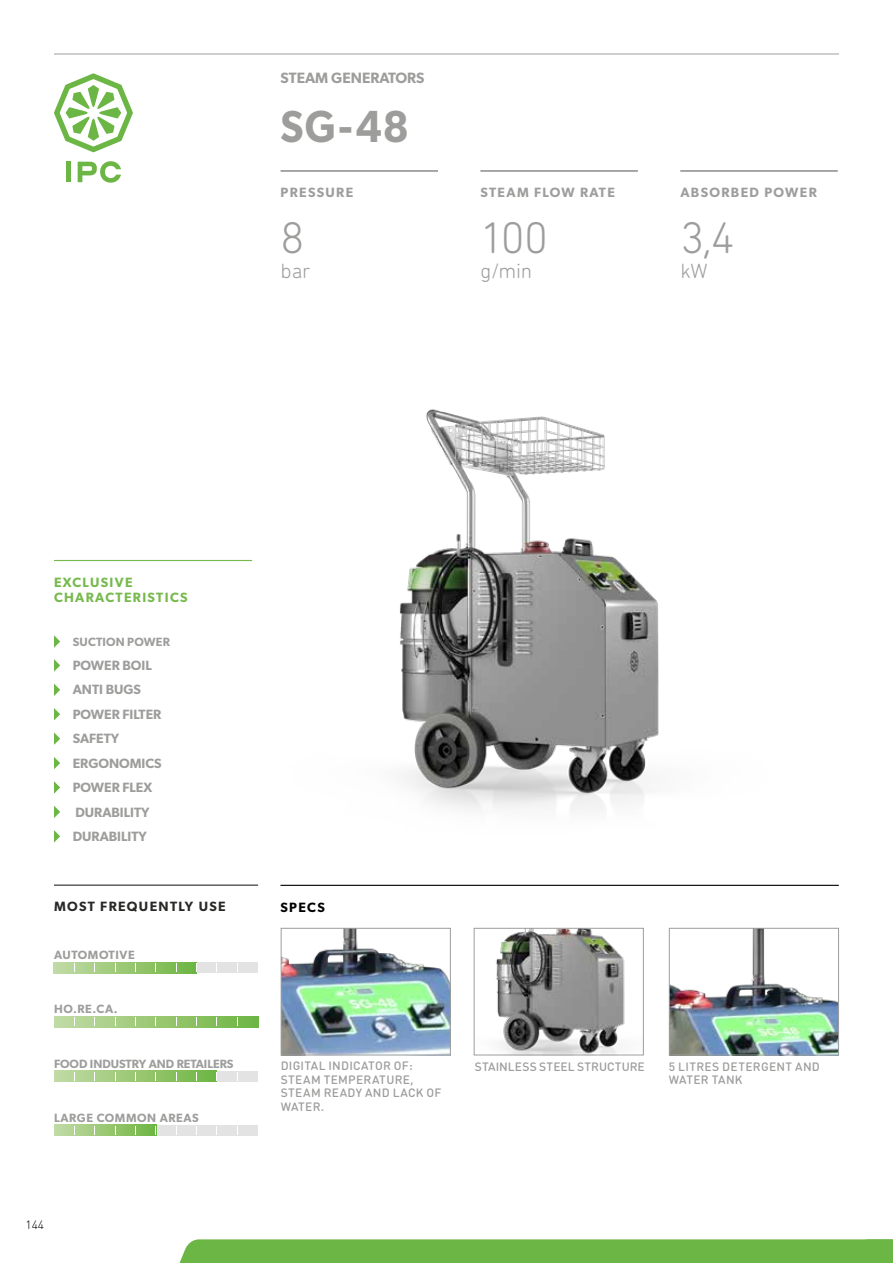
<style>
.page{position:relative;width:893px;height:1263px;background:#fff}
.page>*{position:absolute;margin:0;border:0;box-sizing:border-box;transform-origin:0 0}
.t1{font:300 45px "DIN Next Rounded LT Pro";color:#9d9d9c}
.t2{font:600 45px "Gibson";color:#9d9d9c;scale:.93 1}
.t3{font:300 21px "DIN Next Rounded LT Pro";letter-spacing:-.015em;color:#9d9d9c}
.t4{font:600 15px "Gibson";color:#9d9d9c}
.t5{font:600 13.5px/24.5px "Gibson";color:#9d9d9c}
.t6{font:600 13.5px "Gibson";letter-spacing:.1em;color:#9d9d9c}
.t7{font:600 13.5px/15px "Gibson";letter-spacing:.1em;color:#76b94d}
.t8{font:600 13.5px "Gibson";letter-spacing:.1em;color:#282827}
.t9{font:600 13.5px "Gibson";letter-spacing:.1em;color:#000}
.t10{font:500 12px/13.5px "DIN Round Pro";letter-spacing:.02em;color:#9d9d9c}
.t11{font:600 12px "Gibson";letter-spacing:.015em;color:#9d9d9c}
.t12{font:600 12px "Gibson";letter-spacing:.05em;color:#9d9d9c}
.t13{font:300 12px "DIN Round Pro";color:#000}
</style>
<div class="page">
<hr style="left:54px;top:54px;width:785px;height:1px;background:#9d9d9c">
<div style="left:66px;top:162px;width:5px;height:20px;background:#6bb644"></div>
<svg style="left:78px;top:161px;width:43px;height:22px"></svg>
<svg style="left:54px;top:73px;width:79px;height:79px"></svg>
<div style="left:179px;top:1239px;width:714px;height:24px;background:#6bb644"></div>
<hr style="left:281px;top:170px;width:157px;height:1px;background:#9d9d9c">
<hr style="left:480px;top:170px;width:158px;height:1px;background:#9d9d9c">
<hr style="left:680px;top:170px;width:158px;height:1px;background:#9d9d9c">
<hr style="left:281px;top:171px;width:157px;height:1px;background:#9d9d9c">
<hr style="left:480px;top:171px;width:158px;height:1px;background:#9d9d9c">
<hr style="left:680px;top:171px;width:158px;height:1px;background:#9d9d9c">
<hr style="left:54px;top:560px;width:198px;height:1px;background:#76b94d">
<svg style="left:54px;top:659px;width:6px;height:13px"></svg>
<svg style="left:54px;top:684px;width:6px;height:12px"></svg>
<svg style="left:54px;top:708px;width:6px;height:12px"></svg>
<svg style="left:54px;top:732px;width:6px;height:13px"></svg>
<svg style="left:54px;top:757px;width:6px;height:12px"></svg>
<svg style="left:54px;top:781px;width:6px;height:13px"></svg>
<svg style="left:54px;top:806px;width:6px;height:12px"></svg>
<svg style="left:54px;top:830px;width:6px;height:12px"></svg>
<hr style="left:280px;top:885px;width:559px;height:1px;background:#000">
<img style="left:671px;top:930px;width:166px;height:123px">
<div style="left:669px;top:928px;width:170px;height:127px;border:1px solid #9d9d9c"></div>
<div style="left:54px;top:1125px;width:204px;height:10px;background:#e3e3e3"></div>
<svg style="left:54px;top:1125px;width:102px;height:10px"></svg>
<div style="left:54px;top:962px;width:204px;height:11px;background:#e3e3e3"></div>
<svg style="left:54px;top:962px;width:143px;height:11px;background:#9dca79"></svg>
<hr style="left:54px;top:884px;width:204px;height:2px;background:#282827">
<svg style="left:54px;top:1016px;width:204px;height:11px;background:#9cca79"></svg>
<div style="left:54px;top:1071px;width:204px;height:10px;background:#e3e3e3"></div>
<svg style="left:54px;top:1071px;width:163px;height:10px;background:#9dca7a"></svg>
<img style="left:283px;top:930px;width:166px;height:123px">
<div style="left:281px;top:928px;width:170px;height:127px;border:1px solid #9d9d9c"></div>
<img style="left:400px;top:409px;width:259px;height:403px">
<img style="left:496px;top:930px;width:129px;height:123px">
<div style="left:474px;top:928px;width:170px;height:127px;border:1px solid #9d9d9c"></div>
<svg style="left:54px;top:635px;width:6px;height:13px"></svg>
<p class="t4" style="left:281px;top:69px;width:145px">STEAM GENERATORS</p>
<h1 class="t2" style="left:281px;top:100px;width:140px">SG-48</h1>
<p class="t6" style="left:281px;top:185px;width:74px">PRESSURE</p>
<p class="t6" style="left:480px;top:185px;width:136px">STEAM FLOW RATE</p>
<p class="t6" style="left:680px;top:185px;width:138px">ABSORBED POWER</p>
<h1 class="t1" style="left:281px;top:212px;width:25px">8</h1>
<h2 class="t3" style="left:281px;top:259px;width:31px">bar</h2>
<h1 class="t1" style="left:480px;top:212px;width:69px">100</h1>
<h2 class="t3" style="left:480px;top:259px;width:53px">g/min</h2>
<h1 class="t1" style="left:680px;top:212px;width:56px">3,4</h1>
<h2 class="t3" style="left:680px;top:259px;width:29px">kW</h2>
<p class="t7" style="left:54px;top:574px;width:135px">EXCLUSIVE<br>CHARACTERISTICS</p>
<p class="t11" style="left:73px;top:635px;width:99px">SUCTION POWER</p>
<p class="t5" style="left:73px;top:653px;width:90px">POWER BOIL<br>ANTI BUGS<br>POWER FILTER<br>SAFETY<br>ERGONOMICS<br>POWER FLEX<br>DURABILITY<br>DURABILITY</p>
<p class="t8" style="left:54px;top:898px;width:173px">MOST FREQUENTLY USE</p>
<p class="t12" style="left:54px;top:948px;width:82px">AUTOMOTIVE</p>
<p class="t11" style="left:54px;top:1002px;width:65px">HO.RE.CA.</p>
<p class="t11" style="left:54px;top:1056px;width:181px">FOOD INDUSTRY AND RETAILERS</p>
<p class="t12" style="left:54px;top:1110px;width:146px">LARGE COMMON AREAS</p>
<p class="t13" style="left:26px;top:1216px;width:20px">144</p>
<p class="t9" style="left:280px;top:899px;width:46px">SPECS</p>
<p class="t10" style="left:281px;top:1059px;width:162px">DIGITAL INDICATOR OF:<br>STEAM TEMPERATURE,<br>STEAM READY AND LACK OF<br>WATER.</p>
<p class="t10" style="left:475px;top:1059px;width:172px">STAINLESS STEEL STRUCTURE</p>
<p class="t10" style="left:669px;top:1059px;width:153px">5 LITRES DETERGENT AND<br>WATER TANK</p>
</div>
